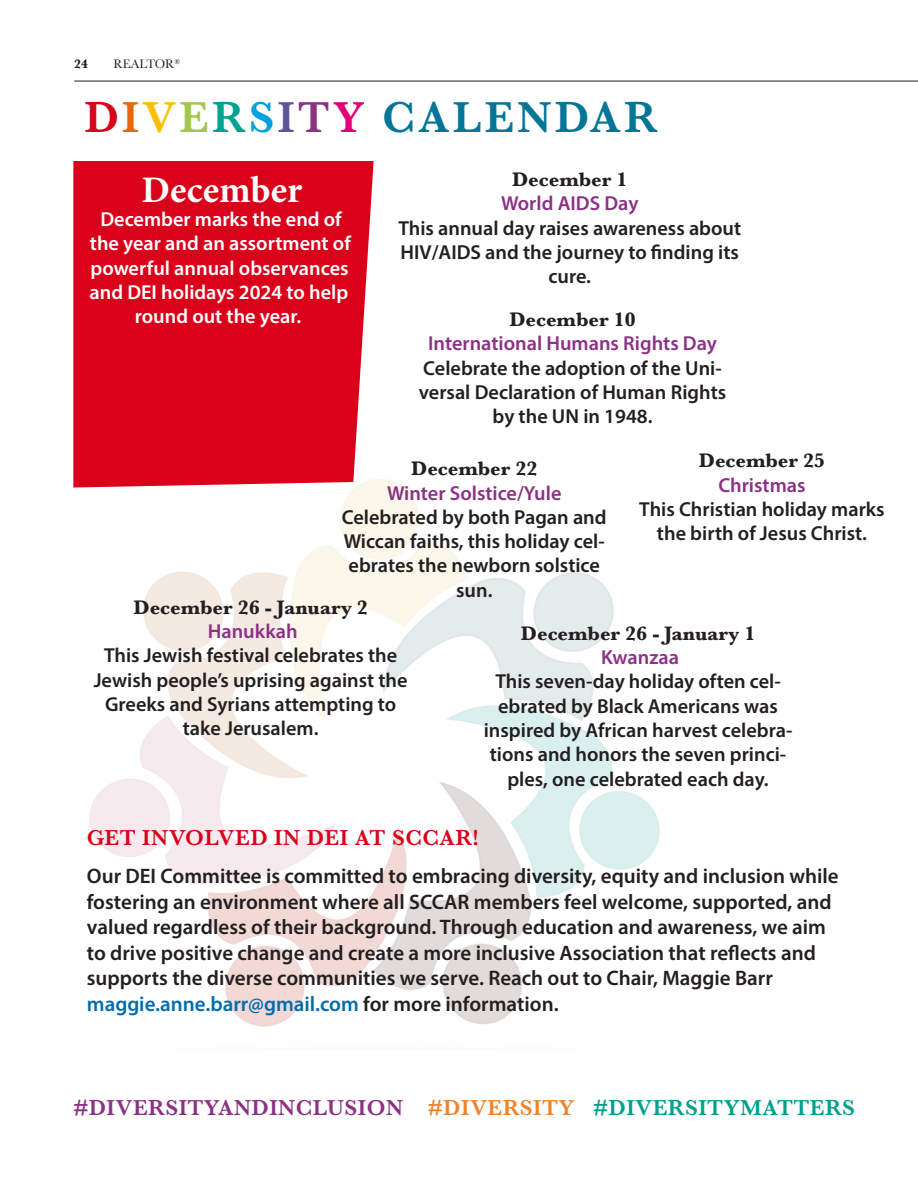
<style>
.page{position:relative;width:918px;height:1188px;background:#fff}
.page>*{position:absolute;margin:0;border:0;box-sizing:border-box;transform-origin:0 0}
.t1{font:600 45px "Baskerville";letter-spacing:.07em;color:#017696}
.t2{font:700 37.5px "Minion Pro";letter-spacing:.005em;color:#fff}
.t3{font:600 22.5px "Baskerville";letter-spacing:.02em;color:#8c3185}
.t4{font:600 22.5px "Baskerville";letter-spacing:.02em;color:#d9021a}
.t5{font:600 21px/25.5px "Myriad Pro";color:#231f20}
.t6{font:600 20.25px/24.3px "Myriad Pro";color:#231f20;text-align:center}
.t7{font:600 20.25px/24.3px "Myriad Pro";color:#fff;text-align:center}
.t8{font:700 20.25px/24.3px "Baskerville";color:#231f20;text-align:center}
.t9{font:600 20.25px/24.3px "Myriad Pro";color:#8c3185;text-align:center}
.t10{font:600 20.25px/24.3px "Myriad Pro";color:#8c3085;text-align:center}
.t11{font:12.75px "Baskerville";color:#231f20}
.t12{font:700 12.75px "Baskerville";color:#231f20}
.s1{color:#d6031a}
.s2{color:#e5690a}
.s3{color:#fac000}
.s4{color:#a4c64c}
.s5{color:#01a292}
.s6{color:#01a0e1}
.s7{color:#5f539c}
.s8{color:#8d3185}
.s9{color:#e0017a}
.s10{font-family:"Baskerville";font-weight:700;color:#231f20}
.s11{font-family:"Myriad Pro";font-weight:600;color:#8c3185}
.s12{font-family:"Myriad Pro";font-weight:600;color:#8c3085}
.s13{color:#006cad}
.s14{color:#f0832a}
.s15{color:#00a08a}
</style>
<div class="page">
<hr style="left:74px;top:81px;width:844px;height:1px;background:#231f20">
<img style="left:89px;top:479px;width:571px;height:548px">
<div style="left:73px;top:161px;width:301px;height:327px;background:#d9021a"></div>
<p class="t12" style="left:74px;top:55px;width:15px">24</p>
<p class="t11" style="left:114px;top:56px;width:68px">REALTOR<sup>®</sup></p>
<p class="t1" style="left:84px;top:86px;width:574px"><span class="s1">D</span><span class="s2">I</span><span class="s3">V</span><span class="s4">E</span><span class="s5">R</span><span class="s6">S</span><span class="s7">I</span><span class="s8">T</span><span class="s9">Y</span> CALENDAR</p>
<p class="t9" style="left:501px;top:167px;width:139px"><span class="s10">December 1<br></span>World AIDS Day</p>
<p class="t6" style="left:398px;top:215px;width:344px">This annual day raises awareness about<br>HIV/AIDS and the journey to finding its cure.</p>
<p class="t9" style="left:428px;top:307px;width:290px"><span class="s10">December 10<br></span>International Humans Rights Day</p>
<p class="t6" style="left:419px;top:355px;width:309px">Celebrate the adoption of the Uni&shy;versal Declaration of Human Rights by the UN in 1948.</p>
<p class="t10" style="left:387px;top:456px;width:176px"><span class="s10">December 22<br></span>Winter Solstice/Yule</p>
<p class="t6" style="left:342px;top:504px;width:266px">Celebrated by both Pagan and<br>Wiccan faiths, this holiday cel&shy;ebrates the newborn solstice sun.</p>
<p class="t8" style="left:133px;top:595px;width:236px">December 26 - January 2<br><span class="s11">Hanukkah</span></p>
<p class="t6" style="left:94px;top:643px;width:315px">This Jewish festival celebrates the<br>Jewish people’s uprising against the<br>Greeks and Syrians attempting to take Jerusalem.</p>
<p class="t2" style="left:141px;top:163px;width:162px">December</p>
<p class="t7" style="left:90px;top:207px;width:263px">December marks the end of the year and an assortment of powerful annual observances and DEI holidays 2024 to help round out the year.</p>
<p class="t8" style="left:699px;top:449px;width:128px">December 25<br><span class="s12">Christmas</span></p>
<p class="t6" style="left:639px;top:496px;width:247px">This Christian holiday marks the birth of Jesus Christ.</p>
<p class="t8" style="left:521px;top:621px;width:236px">December 26 - January 1<br><span class="s11">Kwanzaa</span></p>
<p class="t6" style="left:484px;top:669px;width:310px">This seven-day holiday often cel&shy;ebrated by Black Americans was inspired by African harvest celebra&shy;tions and honors the seven princi&shy;ples, one celebrated each day.</p>
<p class="t4" style="left:87px;top:822px;width:394px">GET INVOLVED IN DEI AT SCCAR!</p>
<p class="t5" style="left:87px;top:863px;width:753px">Our DEI Committee is committed to embracing diversity, equity and inclusion while fostering an environment where all SCCAR members feel welcome, supported, and valued regardless of their background. Through education and awareness, we aim to drive positive change and create a more inclusive Association that reflects and supports the diverse communities we serve. Reach out to Chair, Maggie Barr <span class="s13">maggie.anne.barr@gmail.com</span> for more information.</p>
<p class="t3" style="left:73px;top:1092px;width:783px">#DIVERSITYANDINCLUSION <span class="s14">#DIVERSITY</span> <span class="s15">#DIVERSITYMATTERS</span></p>
</div>
